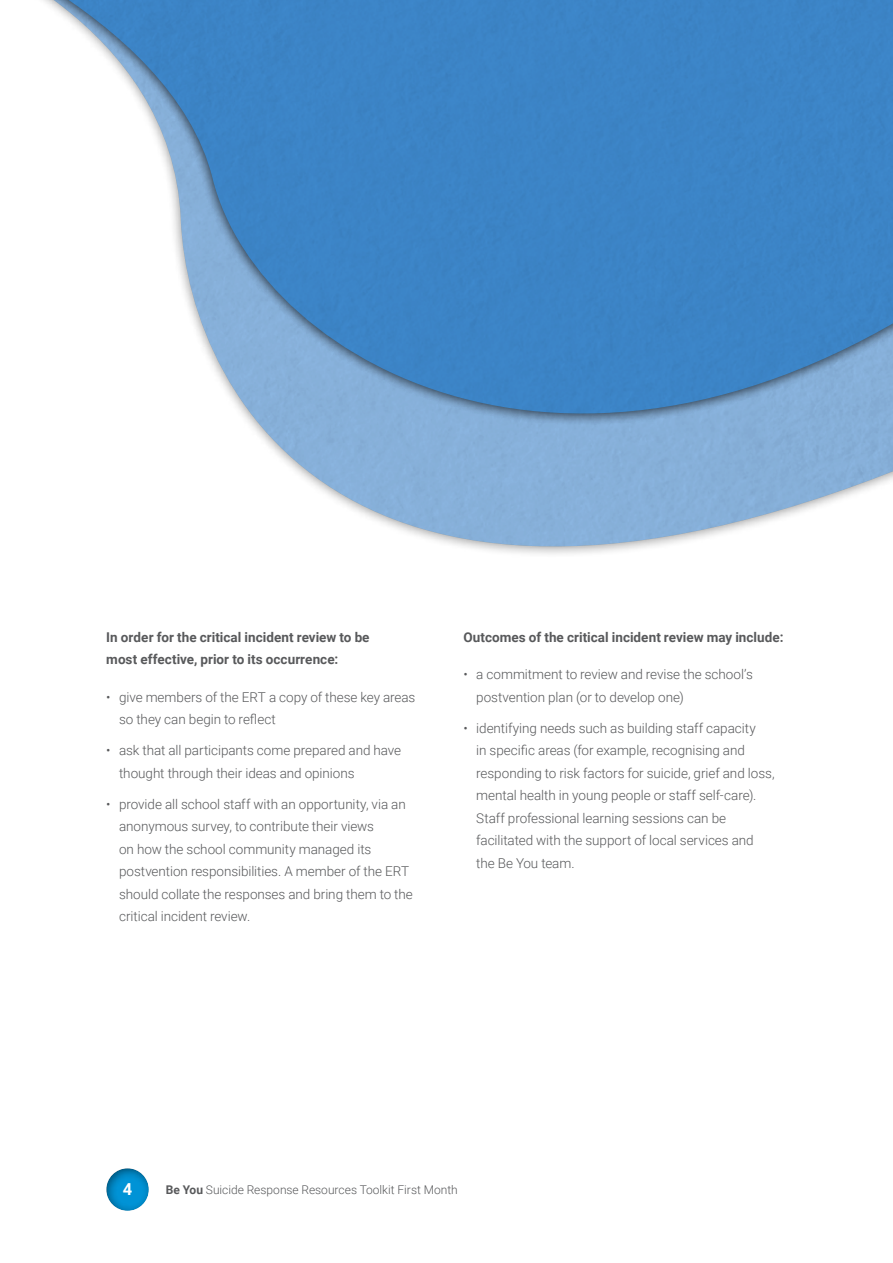
<style>
.page{position:relative;width:893px;height:1263px;background:#fff}
.page>*{position:absolute;margin:0;border:0;box-sizing:border-box;transform-origin:0 0}
.t1{font:700 16.5px "Roboto";color:#fff}
.t2{font:300 13.5px/22.5px "Roboto";letter-spacing:-.005em;color:#58595b}
.Body{font:700 13.5px/22.5px "Roboto";color:#58595b}
.t3{font:300 12px "Roboto";color:#58595b}
.s1{font-weight:700}
</style>
<div class="page">
<img style="left:43px;top:0;width:850px;height:548px">
<div style="left:93px;top:1157px;width:69px;height:54px;background:#000;opacity:.5"></div>
<p class="Body" style="left:106px;top:625px;width:265px">In order for the critical incident review to be most effective, prior to its occurrence:</p>
<p class="t2" style="left:119px;top:685px;width:298px;text-indent:-13px">• give members of the ERT a copy of these key areas so they can begin to reflect</p>
<p class="t2" style="left:119px;top:738px;width:284px;text-indent:-13px">• ask that all participants come prepared and have thought through their ideas and opinions</p>
<p class="t2" style="left:119px;top:792px;width:295px;text-indent:-13px">• provide all school staff with an opportunity, via an anonymous survey, to contribute their views<br>on how the school community managed its postvention responsibilities. A member of the ERT should collate the responses and bring them to the critical incident review.</p>
<p class="Body" style="left:463px;top:625px;width:322px">Outcomes of the critical incident review may include:</p>
<p class="t2" style="left:476px;top:662px;width:278px;text-indent:-13px">• a commitment to review and revise the school’s postvention plan (or to develop one)</p>
<p class="t2" style="left:476px;top:716px;width:300px;text-indent:-13px">• identifying needs such as building staff capacity<br>in specific areas (for example, recognising and responding to risk factors for suicide, grief and loss, mental health in young people or staff self‑care).<br>Staff professional learning sessions can be facilitated with the support of local services and the Be You team.</p>
<p class="t1" style="left:123px;top:1178px;width:11px">4</p>
<p class="t3" style="left:166px;top:1181px;width:293px"><span class="s1">Be You</span> Suicide Response Resources Toolkit First Month</p>
</div>
